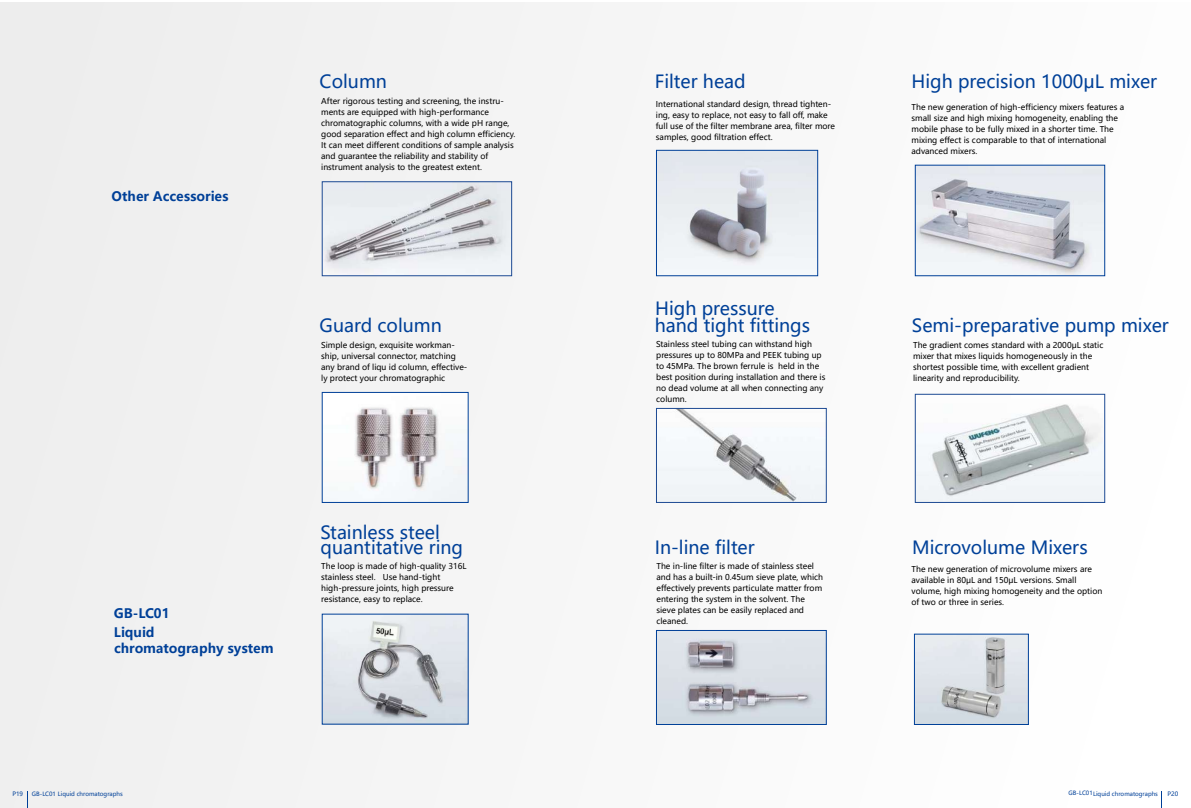
<style>
.page{position:relative;width:1191px;height:808px;background:#fff}
.page>*{position:absolute;margin:0;border:0;box-sizing:border-box;transform-origin:0 0}
.t1{font:18px "Microsoft Ya Hei";color:#004098}
.t2{font:700 13px/15.6px "Microsoft Ya Hei";color:#004098}
.t3{font:8px/11px "Microsoft Ya Hei";color:#000}
.t4{font:6px "Microsoft Ya Hei";color:#004098}
.t5{font:5.8px "Microsoft Ya Hei";color:#004098}
</style>
<div class="page">
<div style="left:0;top:3px;width:1191px;height:805px;background:#f6f6f6"></div>
<svg style="left:27px;top:791px;width:1px;height:17px"></svg>
<svg style="left:1161px;top:791px;width:1px;height:17px"></svg>
<img style="left:324px;top:183px;width:186px;height:85px">
<div style="left:322px;top:181px;width:190px;height:95px;border:1px solid #1d4a93"></div>
<img style="left:658px;top:152px;width:158px;height:111px">
<div style="left:656px;top:150px;width:162px;height:126px;border:1px solid #004098"></div>
<img style="left:917px;top:167px;width:186px;height:107px">
<div style="left:915px;top:165px;width:190px;height:111px;border:1px solid #004098"></div>
<img style="left:356px;top:408px;width:82px;height:81px">
<div style="left:322px;top:392px;width:146px;height:111px;border:1px solid #004098"></div>
<img style="left:324px;top:616px;width:142px;height:106px">
<img style="left:916px;top:636px;width:110px;height:87px">
<div style="left:914px;top:634px;width:114px;height:91px;border:1px solid #004098"></div>
<img style="left:677px;top:410px;width:120px;height:91px">
<div style="left:656px;top:408px;width:170px;height:95px;border:1px solid #1d4a93"></div>
<img style="left:658px;top:632px;width:166px;height:91px">
<div style="left:656px;top:630px;width:170px;height:95px;border:1px solid #004098"></div>
<img style="left:932px;top:404px;width:161px;height:93px">
<div style="left:915px;top:394px;width:190px;height:109px;border:1px solid #1d4a93"></div>
<h2 class="t2" style="left:112px;top:188px;width:118px">Other Accessories</h2>
<h1 class="t1" style="left:320px;top:69px;width:69px">Column</h1>
<p class="t3" style="left:321px;top:96px;width:196px">After rigorous testing and screening, the instru&shy;ments are equipped with high-performance chromatographic columns, with a wide pH range, good separation effect and high column efficiency.<br>It can meet different conditions of sample analysis and guarantee the reliability and stability of instrument analysis to the greatest extent.</p>
<h1 class="t1" style="left:320px;top:313px;width:124px">Guard column</h1>
<p class="t3" style="left:321px;top:340px;width:148px">Simple design, exquisite workman&shy;ship, universal connector, matching any brand of liqu id column, effective&shy;ly protect your chromatographic</p>
<h1 class="t1" style="left:655px;top:69px;width:92px">Filter head</h1>
<h1 class="t1" style="left:911px;top:69px;width:247px">High precision 1000μL mixer</h1>
<p class="t3" style="left:656px;top:99px;width:181px">International standard design, thread tighten&shy;ing, easy to replace, not easy to fall off, make full use of the filter membrane area, filter more samples, good filtration effect.</p>
<p class="t3" style="left:911px;top:101px;width:214px">The new generation of high-efficiency mixers features a small size and high mixing homogeneity, enabling the mobile phase to be fully mixed in a shorter time. The mixing effect is comparable to that of international advanced mixers.</p>
<h1 class="t1" style="left:655px;top:296px;width:121px">High pressure</h1>
<h1 class="t1" style="left:655px;top:313px;width:157px">hand tight fittings</h1>
<h1 class="t1" style="left:912px;top:313px;width:258px">Semi-preparative pump mixer</h1>
<p class="t3" style="left:656px;top:338px;width:171px">Stainless steel tubing can withstand high pressures up to 80MPa and PEEK tubing up to 45MPa. The brown ferrule is held in the best position during installation and there is no dead volume at all when connecting any column.</p>
<p class="t3" style="left:913px;top:340px;width:192px">The gradient comes standard with a 2000μL static mixer that mixes liquids homogeneously in the shortest possible time, with excellent gradient linearity and reproducibility.</p>
<h2 class="t2" style="left:114px;top:605px;width:58px">GB-LC01</h2>
<h2 class="t2" style="left:114px;top:624px;width:161px">Liquid<br>chromatography system</h2>
<h1 class="t1" style="left:320px;top:520px;width:121px">Stainless steel</h1>
<h1 class="t1" style="left:655px;top:535px;width:101px">In-line filter</h1>
<h1 class="t1" style="left:321px;top:535px;width:144px">quantitative ring</h1>
<h1 class="t1" style="left:912px;top:535px;width:177px">Microvolume Mixers</h1>
<p class="t3" style="left:321px;top:560px;width:147px">The loop is made of high-quality 316L stainless steel. Use hand-tight high-pressure joints, high pressure resistance, easy to replace.</p>
<p class="t3" style="left:656px;top:560px;width:168px">The in-line filter is made of stainless steel and has a built-in 0.45um sieve plate, which effectively prevents particulate matter from entering the system in the solvent. The sieve plates can be easily replaced and cleaned.</p>
<p class="t3" style="left:911px;top:563px;width:192px">The new generation of microvolume mixers are available in 80μL and 150μL versions. Small volume, high mixing homogeneity and the option of two or three in series.</p>
<p class="t4" style="left:12px;top:790px;width:12px">P19</p>
<p class="t5" style="left:32px;top:789px;width:92px">GB-LC01 Liquid chromatographs</p>
<p class="t5" style="left:1068px;top:789px;width:91px">GB-LC01Liquid chromatographs</p>
<p class="t4" style="left:1167px;top:790px;width:12px">P20</p>
</div>
